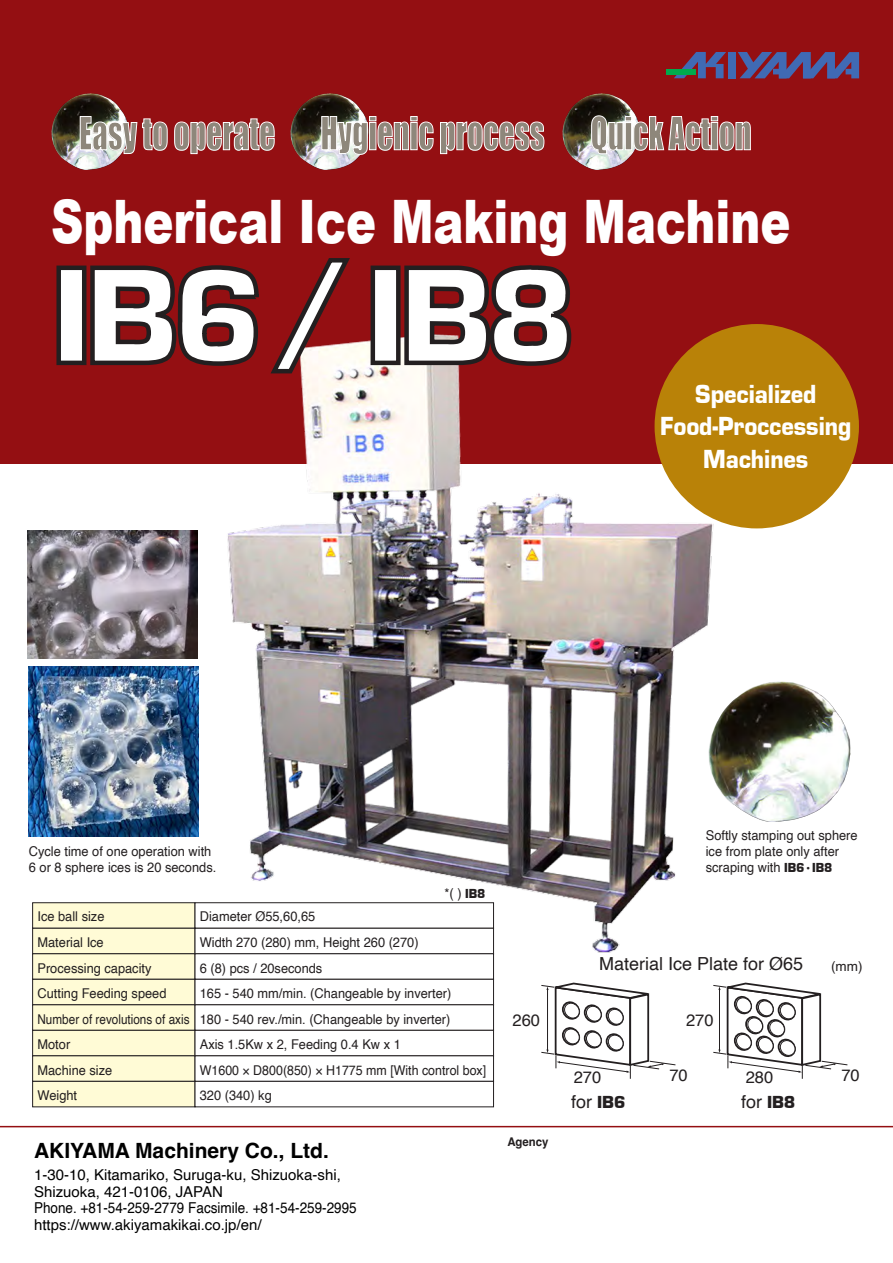
<style>
.page{position:relative;width:893px;height:1263px;background:#fff}
.page>*{position:absolute;margin:0;border:0;box-sizing:border-box;transform-origin:0 0}
.t1{font:900 142.5px "Eurostile";letter-spacing:-.05em;color:#fff}
.t2{font:900 60px "Arial";color:#fff;scale:.75 1}
.t3{font:42px "Impact";color:#8e877b;scale:.75 1}
.t4{font:900 27px/32.4px "Eurostile";color:#fff;text-align:center;scale:.9 1}
.t5{font:700 21px "Helvetica";color:#000}
.t6{font:18px "Helvetica";color:#231f20}
.t7{font:16.5px "Helvetica";color:#231f20}
.t8{font:15px/16.5px "Helvetica";color:#000}
.t9{font:13.5px/16.2px "Helvetica";color:#231f20;scale:.95 1}
.t10{font:13.5px "Helvetica";color:#231f20;scale:.92 1}
.t11{font:13.5px "Helvetica";color:#231f20}
.t12{font:700 12px "Helvetica";color:#231f20;scale:.95 1}
.s1{font-family:"Eurostile";font-weight:900}
</style>
<div class="page">
<div style="left:0;top:0;width:893px;height:463px;background:#940f12"></div>
<img style="left:28px;top:531px;width:113px;height:127px">
<div style="left:728px;top:52px;width:8px;height:26px;background:#406ab4"></div>
<svg style="left:674px;top:52px;width:52px;height:26px"></svg>
<svg style="left:738px;top:52px;width:121px;height:26px"></svg>
<div style="left:666px;top:69px;width:30px;height:5px;background:#00ab4d"></div>
<img style="left:51px;top:94px;width:77px;height:75px">
<svg style="left:80px;top:116px;width:88px;height:38px"></svg>
<svg style="left:174px;top:118px;width:101px;height:36px"></svg>
<img style="left:291px;top:94px;width:74px;height:75px">
<svg style="left:321px;top:116px;width:113px;height:39px"></svg>
<svg style="left:440px;top:121px;width:105px;height:33px"></svg>
<img style="left:562px;top:94px;width:74px;height:75px">
<svg style="left:591px;top:115px;width:160px;height:40px"></svg>
<img style="left:141px;top:313px;width:662px;height:657px">
<img style="left:708px;top:682px;width:142px;height:139px">
<hr style="left:0;top:1126px;width:893px;height:1px;background:#940f12">
<div style="left:655px;top:324px;width:204px;height:204px;background:#b98208;border-radius:50%"></div>
<img style="left:28px;top:666px;width:170px;height:170px">
<svg style="left:541px;top:982px;width:135px;height:97px"></svg>
<svg style="left:713px;top:982px;width:135px;height:97px"></svg>
<div style="left:56px;top:266px;width:30px;height:99px;border:4px solid #231f20"></div>
<svg style="left:90px;top:265px;width:171px;height:103px"></svg>
<svg style="left:267px;top:258px;width:85px;height:118px"></svg>
<div style="left:371px;top:266px;width:30px;height:99px;border:4px solid #231f20"></div>
<svg style="left:402px;top:265px;width:172px;height:103px"></svg>
<div style="left:32px;top:902px;width:163px;height:27px;background:#fffbd6;border:1px solid #231f20"></div>
<div style="left:195px;top:902px;width:299px;height:27px;background:#fff;border:1px solid #231f20"></div>
<div style="left:32px;top:928px;width:163px;height:26px;background:#fffbd6;border:1px solid #231f20"></div>
<div style="left:195px;top:928px;width:299px;height:26px;background:#fff;border:1px solid #231f20"></div>
<div style="left:32px;top:953px;width:163px;height:27px;background:#fffbd6;border:1px solid #231f20"></div>
<div style="left:195px;top:953px;width:299px;height:27px;background:#fff;border:1px solid #231f20"></div>
<div style="left:32px;top:979px;width:163px;height:26px;background:#fffbd6;border:1px solid #231f20"></div>
<div style="left:195px;top:979px;width:299px;height:26px;background:#fff;border:1px solid #231f20"></div>
<div style="left:32px;top:1004px;width:163px;height:27px;background:#fffbd6;border:1px solid #231f20"></div>
<div style="left:195px;top:1004px;width:299px;height:27px;background:#fff;border:1px solid #231f20"></div>
<div style="left:32px;top:1030px;width:163px;height:26px;background:#fffbd6;border:1px solid #231f20"></div>
<div style="left:195px;top:1030px;width:299px;height:26px;background:#fff;border:1px solid #231f20"></div>
<div style="left:32px;top:1055px;width:163px;height:27px;background:#fffbd6;border:1px solid #231f20"></div>
<div style="left:195px;top:1055px;width:299px;height:27px;background:#fff;border:1px solid #231f20"></div>
<div style="left:32px;top:1081px;width:163px;height:26px;background:#fffbd6;border:1px solid #231f20"></div>
<div style="left:195px;top:1081px;width:299px;height:26px;background:#fff;border:1px solid #231f20"></div>
<h3 class="t3" style="left:79px;top:101px;width:898px">Easy to operate Hygienic process Quick Action</h3>
<h2 class="t2" style="left:51px;top:178px;width:987px">Spherical Ice Making Machine</h2>
<h1 class="t1" style="left:51px;top:238px;width:527px">IB6 /IB8</h1>
<h3 class="t4" style="left:660px;top:378px;width:214px">Specialized<br>Food-Proccessing<br>Machines</h3>
<p class="t9" style="left:29px;top:844px;width:199px">Cycle time of one operation with<br>6 or 8 sphere ices is 20 seconds.</p>
<p class="t9" style="left:445px;top:886px;width:45px">*( ) <span class="s1">IB8</span></p>
<p class="t9" style="left:38px;top:909px;width:72px">Ice ball size</p>
<p class="t9" style="left:200px;top:909px;width:123px">Diameter Ø55,60,65</p>
<p class="t9" style="left:38px;top:934px;width:71px">Material Ice</p>
<p class="t9" style="left:200px;top:934px;width:232px">Width 270 (280) mm, Height 260 (270)</p>
<p class="t9" style="left:38px;top:960px;width:122px">Processing capacity</p>
<p class="t9" style="left:200px;top:960px;width:131px">6 (8) pcs / 20seconds</p>
<p class="t9" style="left:38px;top:985px;width:137px">Cutting Feeding speed</p>
<p class="t9" style="left:37px;top:981px;width:437px;line-height:25.5px;text-align:justify;text-indent:162px">165 - 540 mm/min. (Changeable by inverter)<br>Number of revolutions of axis 180 - 540 rev./min. (Changeable by inverter)<br>Motor</p>
<p class="t9" style="left:200px;top:1037px;width:213px">Axis 1.5Kw x 2, Feeding 0.4 Kw x 1</p>
<p class="t9" style="left:37px;top:1062px;width:80px">Machine size</p>
<p class="t10" style="left:200px;top:1059px;width:313px">W1600 × D800(850) × H1775 mm [With control box]</p>
<p class="t9" style="left:38px;top:1088px;width:43px">Weight</p>
<p class="t9" style="left:200px;top:1088px;width:77px">320 (340) kg</p>
<h3 class="t5" style="left:34px;top:1137px;width:296px">AKIYAMA Machinery Co., Ltd.</h3>
<p class="t8" style="left:34px;top:1167px;width:324px">1-30-10, Kitamariko, Suruga-ku, Shizuoka-shi, Shizuoka, 421-0106, JAPAN<br>Phone. +81-54-259-2779 Facsimile. +81-54-259-2995 https://www.akiyamakikai.co.jp/en/</p>
<p class="t7" style="left:512px;top:1007px;width:29px">260</p>
<p class="t12" style="left:507px;top:1134px;width:45px">Agency</p>
<p class="t9" style="left:706px;top:827px;width:161px">Softly stamping out sphere ice from plate only after scraping with <span class="s1">IB6•IB8</span></p>
<h3 class="t6" style="left:599px;top:950px;width:206px">Material Ice Plate for Ø65</h3>
<p class="t11" style="left:831px;top:956px;width:33px">(mm)</p>
<p class="t7" style="left:686px;top:1007px;width:29px">270</p>
<p class="t7" style="left:669px;top:1063px;width:20px">70</p>
<p class="t7" style="left:746px;top:1065px;width:29px">280</p>
<p class="t7" style="left:841px;top:1063px;width:20px">70</p>
<p class="t7" style="left:574px;top:1065px;width:29px">270</p>
<h3 class="t6" style="left:571px;top:1088px;width:56px">for <span class="s1">IB6</span></h3>
<h3 class="t6" style="left:741px;top:1088px;width:56px">for <span class="s1">IB8</span></h3>
</div>
